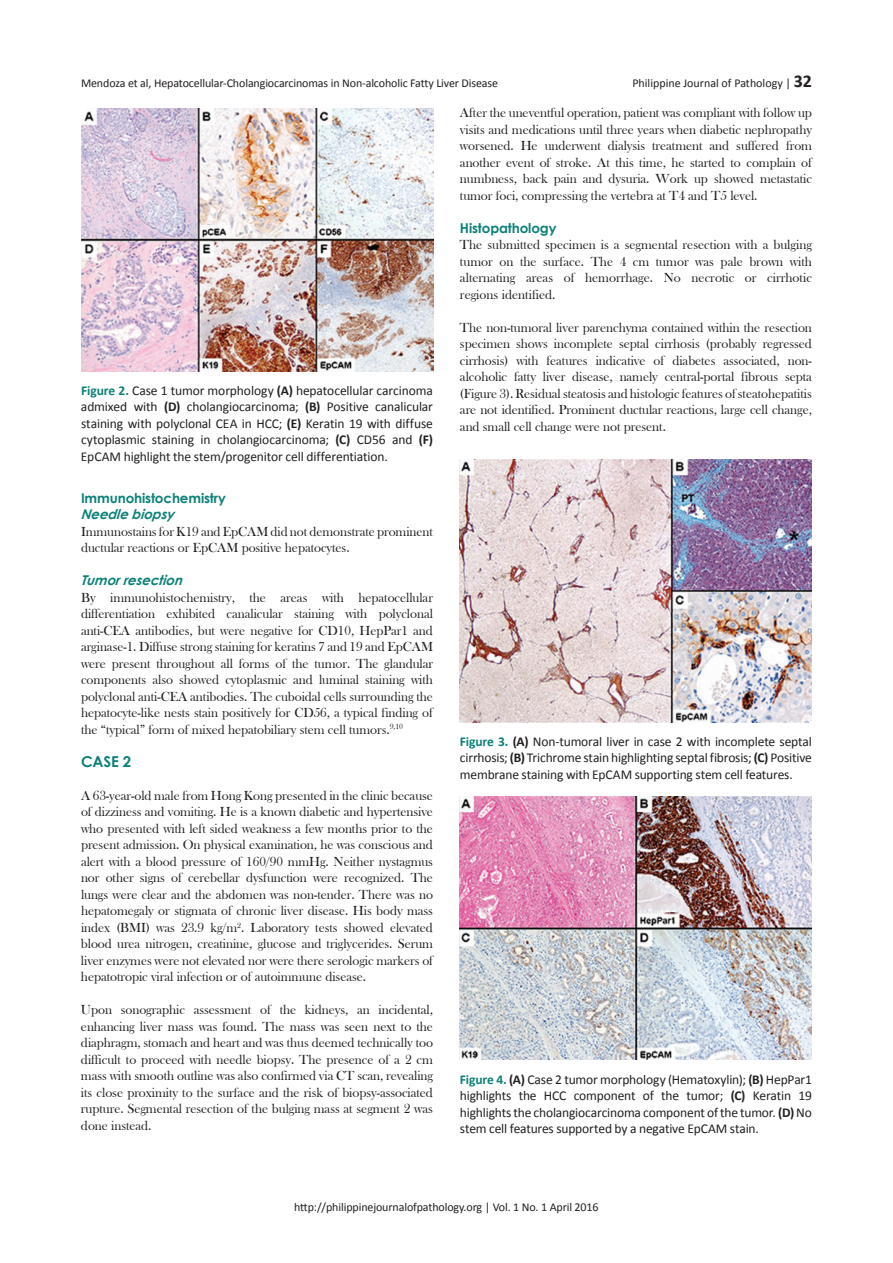
<style>
.page{position:relative;width:893px;height:1263px;background:#fff}
.page>*{position:absolute;margin:0;border:0;box-sizing:border-box;transform-origin:0 0}
.t1{font:700 15px "Century Gothic";color:#0d8178}
.t2{font:13.5px/16.5px "Bask Old Face";letter-spacing:-.005em;color:#231f20;text-align:justify}
.t3{font:13.5px/16.5px "Calibri";letter-spacing:-.01em;color:#231f20;text-align:justify}
.t4{font:700 13.5px "Century Gothic";letter-spacing:-.01em;color:#0d8178}
.t5{font:italic 700 13.5px "Century Gothic";color:#0d8178}
.t6{font:12px "Calibri";letter-spacing:-.01em;color:#231f20}
.s1{font-weight:700;font-size:18px}
.s2{font-weight:700;color:#0d8178}
.s3{font-weight:700}
</style>
<div class="page">
<img style="left:81px;top:108px;width:352px;height:263px">
<img style="left:460px;top:459px;width:352px;height:263px">
<img style="left:460px;top:796px;width:352px;height:264px">
<p class="t6" style="left:81px;top:76px;width:419px">Mendoza et al, Hepatocellular-Cholangiocarcinomas in Non-alcoholic Fatty Liver Disease</p>
<p class="t6" style="left:632px;top:76px;width:181px">Philippine Journal of Pathology | <span class="s1">32</span></p>
<p class="t3" style="left:81px;top:382px;width:353px"><span class="s2">Figure 2.</span> Case 1 tumor morphology <span class="s3">(A)</span> hepatocellular carcinoma admixed with <span class="s3">(D)</span> cholangiocarcinoma; <span class="s3">(B)</span> Positive canalicular staining with polyclonal CEA in HCC; <span class="s3">(E)</span> Keratin 19 with diffuse cytoplasmic staining in cholangiocarcinoma; <span class="s3">(C)</span> CD56 and <span class="s3">(F)<br></span>EpCAM highlight the stem/progenitor cell differentiation.</p>
<p class="t4" style="left:81px;top:488px;width:146px">Immunohistochemistry</p>
<p class="t5" style="left:81px;top:504px;width:99px">Needle biopsy</p>
<p class="t2" style="left:81px;top:523px;width:353px">Immunostains for K19 and EpCAM did not demonstrate prominent ductular reactions or EpCAM positive hepatocytes.</p>
<p class="t5" style="left:81px;top:570px;width:106px">Tumorresection</p>
<p class="t2" style="left:81px;top:589px;width:354px">By immunohistochemistry, the areas with hepatocellular differentiation exhibited canalicular staining with polyclonal anti-CEA antibodies, but were negative for CD10, HepPar1 and arginase-1. Diffuse strong staining for keratins 7 and 19 and EpCAM were present throughout all forms of the tumor. The glandular components also showed cytoplasmic and luminal staining with polyclonal anti-CEA antibodies. The cuboidal cells surrounding the hepatocyte-like nests stain positively for CD56, a typical finding of the “typical” form of mixed hepatobiliary stem cell tumors.<sup>9,10</sup></p>
<p class="t1" style="left:81px;top:750px;width:52px">CASE 2</p>
<p class="t2" style="left:81px;top:787px;width:354px">A 63-year-old male from Hong Kong presented in the clinic because of dizziness and vomiting. He is a known diabetic and hypertensive who presented with left sided weakness a few months prior to the present admission. On physical examination, he was conscious and alert with a blood pressure of 160/90 mmHg. Neither nystagmus nor other signs of cerebellar dysfunction were recognized. The lungs were clear and the abdomen was non-tender. There was no hepatomegaly or stigmata of chronic liver disease. His body mass index (BMI) was 23.9 kg/m<sup>2</sup>. Laboratory tests showed elevated blood urea nitrogen, creatinine, glucose and triglycerides. Serum liver enzymes were not elevated nor were there serologic markers of hepatotropic viral infection or of autoimmune disease.</p>
<p class="t2" style="left:81px;top:1002px;width:354px">Upon sonographic assessment of the kidneys, an incidental, enhancing liver mass was found. The mass was seen next to the diaphragm, stomach and heart and was thus deemed technically too difficult to proceed with needle biopsy. The presence of a 2 cm mass with smooth outline was also confirmed via CT scan, revealing its close proximity to the surface and the risk of biopsy-associated rupture. Segmental resection of the bulging mass at segment 2 was done instead.</p>
<p class="t2" style="left:460px;top:105px;width:354px">After the uneventful operation, patient was compliant with follow up visits and medications until three years when diabetic nephropathy worsened. He underwent dialysis treatment and suffered from another event of stroke. At this time, he started to complain of numbness, back pain and dysuria. Work up showed metastatic tumor foci, compressing the vertebra at T4 and T5 level.</p>
<p class="t4" style="left:460px;top:218px;width:98px">Histopathology</p>
<p class="t2" style="left:460px;top:237px;width:353px">The submitted specimen is a segmental resection with a bulging tumor on the surface. The 4 cm tumor was pale brown with alternating areas of hemorrhage. No necrotic or cirrhotic regions identified.</p>
<p class="t2" style="left:460px;top:319px;width:353px">The non-tumoral liver parenchyma contained within the resection specimen shows incomplete septal cirrhosis (probably regressed cirrhosis) with features indicative of diabetes associated, non&shy;alcoholic fatty liver disease, namely central-portal fibrous septa (Figure 3). Residual steatosis and histologic features of steatohepatitis are not identified. Prominent ductular reactions, large cell change, and small cell change were not present.</p>
<p class="t3" style="left:460px;top:732px;width:353px"><span class="s2">Figure 3.</span> <span class="s3">(A)</span> Non-tumoral liver in case 2 with incomplete septal cirrhosis; <span class="s3">(B)</span> Trichrome stain highlighting septal fibrosis; <span class="s3">(C)</span> Positive membrane staining with EpCAM supporting stem cell features.</p>
<p class="t3" style="left:460px;top:1070px;width:353px"><span class="s2">Figure 4.</span> <span class="s3">(A)</span> Case 2 tumor morphology (Hematoxylin); <span class="s3">(B)</span> HepPar1 highlights the HCC component of the tumor; <span class="s3">(C)</span> Keratin 19 highlights the cholangiocarcinoma component of the tumor. <span class="s3">(D)</span> No stem cell features supported by a negative EpCAM stain.</p>
<p class="t6" style="left:294px;top:1199px;width:306px">http://philippinejournalofpathology.org | Vol. 1 No. 1 April 2016</p>
</div>
